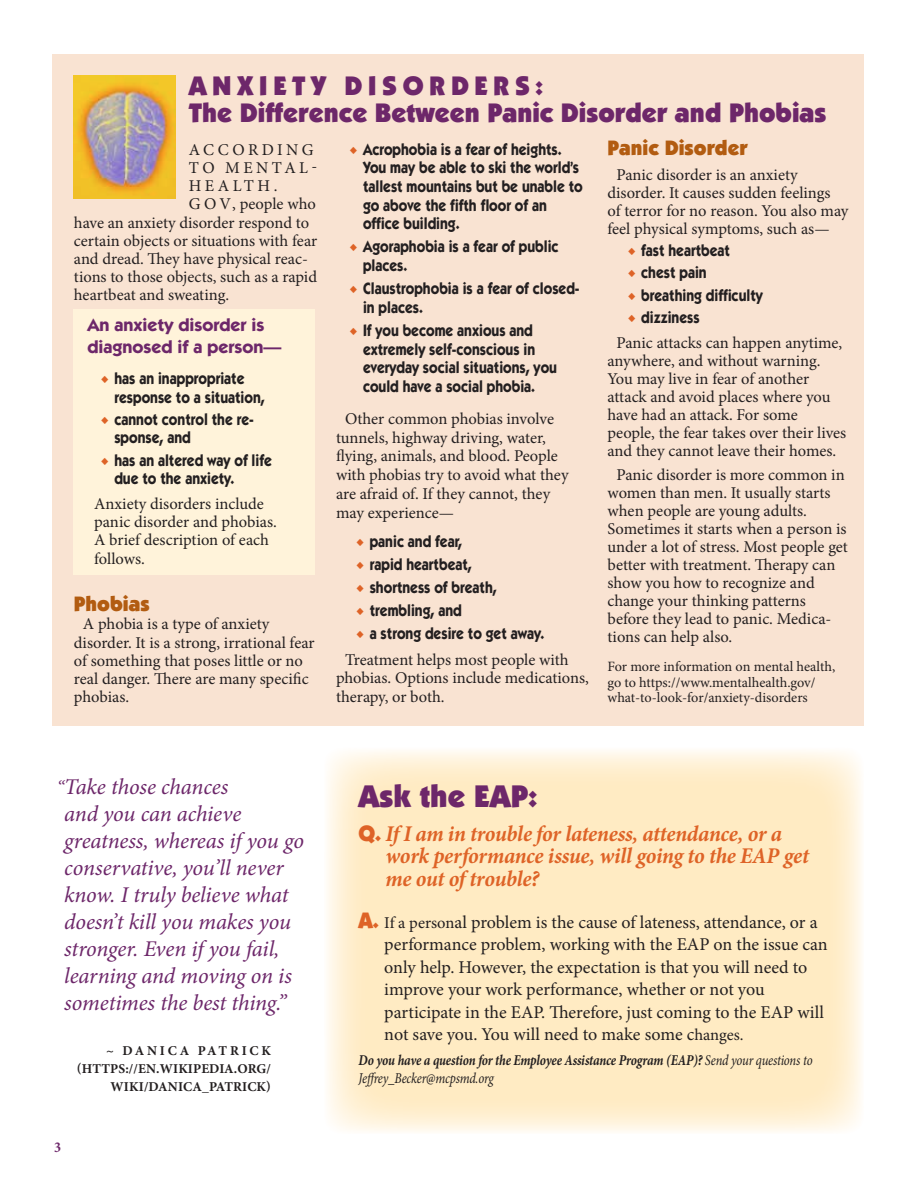
<style>
.page{position:relative;width:918px;height:1188px;background:#fff}
.page>*{position:absolute;margin:0;border:0;box-sizing:border-box;transform-origin:0 0}
.EAP_Question{font:900 31.5px "ITC Kabel Std";color:#6d276a}
.Headline{font:900 27px/27px "ITC Kabel Std";color:#6d276a}
.quote{font:italic 22.5px/27px "Minion Pro";letter-spacing:-.005em;color:#6d276a}
.EAP_Question-2{font:italic 700 22.5px/22.5px "Minion Pro";letter-spacing:-.015em;color:#de6327;scale:.96 1}
.Headline2nd{font:900 21px "ITC Kabel Std";color:#b25c11}
.Body_text{font:18px/22.5px "Minion Pro";letter-spacing:-.005em;color:#231f20}
.Headline2nd-2{font:700 18px/21.1px "ITC Kabel Std";color:#6d276a}
.Indent_text{font:16.5px/18px "Minion Pro";letter-spacing:-.005em;color:#231f20}
.t1{font:700 16.5px/18.8px "ITC Kabel Std";color:#231f20;scale:.85 1}
.Body_text-2{font:16.5px/18.1px "Minion Pro";color:#231f20}
.Body_text-3{font:16.5px "Minion Pro";letter-spacing:.205em;color:#231f20}
.Body_text-4{font:16.5px "Minion Pro";letter-spacing:.21em;color:#231f20}
.Body_text-5{font:italic 700 15px/18px "Minion Pro";letter-spacing:-.015em;color:#231f20;scale:.84 1}
.t2{font:700 condensed 15px "Minion Pro";color:#6d276a}
.WrittenAdapted_End_T{font:14.25px/15.8px "Minion Pro";letter-spacing:-.005em;color:#231f20}
.quote_name{font:700 13.5px/18px "Minion Pro";letter-spacing:.01em;color:#231f20;text-align:right}
.s1{font-family:"Minion Pro";font-weight:400;font-size:18px;color:#de6327}
.s2{font-size:19.5px}
.s3{font-family:"ITC Kabel Std";font-weight:900;font-style:normal}
.s4{font-family:"ITC Kabel Std";font-weight:900;font-size:22.5px;color:#de6327}
.s5{font-size:16.5px}
.s6{font-weight:400}
</style>
<div class="page">
<div style="left:52px;top:54px;width:812px;height:671px;background:#f9e3d2"></div>
<div style="left:74px;top:309px;width:241px;height:266px;background:#fff3da"></div>
<svg style="left:324px;top:747px;width:540px;height:387px;background:#ffedca"></svg>
<img style="left:74px;top:76px;width:101px;height:123px">
<p class="Headline" style="left:189px;top:72px;width:639px">ANXIETY DISORDERS:<br>The Difference Between Panic Disorder and Phobias</p>
<p class="t1" style="left:363px;top:140px;width:260px;text-indent:-14px"><span class="s1">◆</span> Acrophobia is a fear of heights.<br>You may be able to ski the world’s tallest mountains but be unable to go above the fifth floor of an office building.</p>
<p class="t1" style="left:363px;top:237px;width:232px;text-indent:-14px"><span class="s1">◆</span> Agoraphobia is a fear of public places.</p>
<p class="t1" style="left:363px;top:279px;width:256px;text-indent:-14px"><span class="s1">◆</span> Claustrophobia is a fear of closed&shy;in places.</p>
<p class="t1" style="left:363px;top:321px;width:230px;text-indent:-14px"><span class="s1">◆</span> If you become anxious and extremely self-conscious in everyday social situations, you could have a social phobia.</p>
<p class="Indent_text" style="left:336px;top:410px;width:234px;line-height:18.8px;text-indent:9px">Other common phobias involve tunnels, highway driving, water, flying, animals, and blood. People with phobias try to avoid what they are afraid of. If they cannot, they may experience—</p>
<p class="t1" style="left:356px;top:532px;width:126px"><span class="s1">◆</span> panic and fear,</p>
<p class="t1" style="left:356px;top:555px;width:137px"><span class="s1">◆</span> rapid heartbeat,</p>
<p class="t1" style="left:356px;top:578px;width:167px"><span class="s1">◆</span> shortness of breath,</p>
<p class="t1" style="left:356px;top:601px;width:126px"><span class="s1">◆</span> trembling, and</p>
<p class="t1" style="left:356px;top:624px;width:223px"><span class="s1">◆</span> a strong desire to get away.</p>
<p class="Indent_text" style="left:336px;top:650px;width:254px;line-height:18.8px;text-indent:9px">Treatment helps most people with phobias. Options include medications, therapy, or both.</p>
<p class="Headline2nd" style="left:608px;top:135px;width:142px">Panic Disorder</p>
<p class="Indent_text" style="left:608px;top:166px;width:243px;text-indent:9px">Panic disorder is an anxiety disorder. It causes sudden feelings<br>of terror for no reason. You also may feel physical symptoms, such as—</p>
<p class="t1" style="left:628px;top:241px;width:122px"><span class="s1">◆</span> fast heartbeat</p>
<p class="t1" style="left:628px;top:263px;width:94px"><span class="s1">◆</span> chest pain</p>
<p class="t1" style="left:628px;top:286px;width:160px"><span class="s1">◆</span> breathing difficulty</p>
<p class="t1" style="left:628px;top:308px;width:86px"><span class="s1">◆</span> dizziness</p>
<p class="Indent_text" style="left:608px;top:334px;width:240px;text-indent:9px">Panic attacks can happen anytime, anywhere, and without warning.<br>You may live in fear of another attack and avoid places where you have had an attack. For some people, the fear takes over their lives and they cannot leave their homes.</p>
<p class="Indent_text" style="left:608px;top:466px;width:242px;text-indent:9px">Panic disorder is more common in women than men. It usually starts when people are young adults.<br>Sometimes it starts when a person is under a lot of stress. Most people get better with treatment. Therapy can show you how to recognize and change your thinking patterns before they lead to panic. Medica&shy;tions can help also.</p>
<p class="WrittenAdapted_End_T" style="left:608px;top:659px;width:229px">For more information on mental health, go to https://www.mentalhealth.gov/ what-to-look-for/anxiety-disorders</p>
<p class="Body_text-3" style="left:189px;top:138px;width:126px">ACCORDING</p>
<p class="Body_text-4" style="left:189px;top:157px;width:130px">TO MENTAL-</p>
<p class="Body_text-2" style="left:189px;top:177px;width:90px">HEALTH.</p>
<p class="Body_text-2" style="left:189px;top:195px;width:129px">G O V, people who</p>
<p class="Body_text-2" style="left:74px;top:213px;width:237px">have an anxiety disorder respond to</p>
<p class="Body_text-2" style="left:74px;top:232px;width:245px">certain objects or situations with fear</p>
<p class="Body_text-2" style="left:74px;top:250px;width:236px">and dread. They have physical reac-</p>
<p class="Body_text-2" style="left:74px;top:268px;width:245px">tions to those objects, such as a rapid</p>
<p class="Body_text-2" style="left:74px;top:286px;width:157px">heartbeat and sweating.</p>
<p class="Headline2nd-2" style="left:87px;top:315px;width:196px">An anxiety disorder is diagnosed if a person—</p>
<p class="t1" style="left:114px;top:369px;width:178px;line-height:18.1px;text-indent:-14px"><span class="s1">◆</span> has an inappropriate response to a situation,</p>
<p class="t1" style="left:114px;top:410px;width:166px;line-height:18.1px;text-indent:-14px"><span class="s1">◆</span> cannot control the re&shy;sponse, and</p>
<p class="t1" style="left:114px;top:451px;width:187px;line-height:18.1px;text-indent:-14px"><span class="s1">◆</span> has an altered way of life due to the anxiety.</p>
<p class="Body_text-2" style="left:94px;top:495px;width:184px">Anxiety disorders include panic disorder and phobias.<br>A brief description of each follows.</p>
<p class="Headline2nd" style="left:74px;top:591px;width:77px">Phobias</p>
<p class="Indent_text" style="left:74px;top:615px;width:242px;text-indent:9px">A phobia is a type of anxiety disorder. It is a strong, irrational fear of something that poses little or no real danger. There are many specific phobias.</p>
<p class="quote" style="left:64px;top:773px;width:241px;text-indent:-8px"><span class="s2">“</span>Take those chances<br>and you can achieve greatness, whereas if you go conservative, you’ll never know. I truly believe what doesn’t kill you makes you stronger. Even if you fail, learning and moving on is sometimes the best thing.”</p>
<p class="quote_name" style="left:77px;top:1041px;width:196px">~ DANICA PATRICK (HTTPS://EN.WIKIPEDIA.ORG/<br>WIKI/DANICA_PATRICK)</p>
<p class="t2" style="left:54px;top:1137px;width:8px">3</p>
<p class="EAP_Question" style="left:359px;top:777px;width:180px">Ask the EAP:</p>
<p class="EAP_Question-2" style="left:385px;top:822px;width:443px;text-indent:-27px"><span class="s3">Q.</span> If I am in trouble for lateness, attendance, or a work performance issue, will going to the EAP get me out of trouble?</p>
<p class="Body_text" style="left:384px;top:911px;width:445px;text-indent:-26px"><span class="s4">A.</span> <span class="s5">If a person</span>al problem is the cause of lateness, attendance, or a performance problem, working with the EAP on the issue can only help. However, the expectation is that you will need to improve your work performance, whether or not you participate in the EAP. Therefore, just coming to the EAP will not save you. You will need to make some c<span class="s5">hanges.</span></p>
<p class="Body_text-5" style="left:359px;top:1051px;width:542px">Do you have a question for the Employee Assistance Program (EAP)? <span class="s6">Send your questions to<br>Jeffrey_Becker@mcpsmd.org</span></p>
</div>
